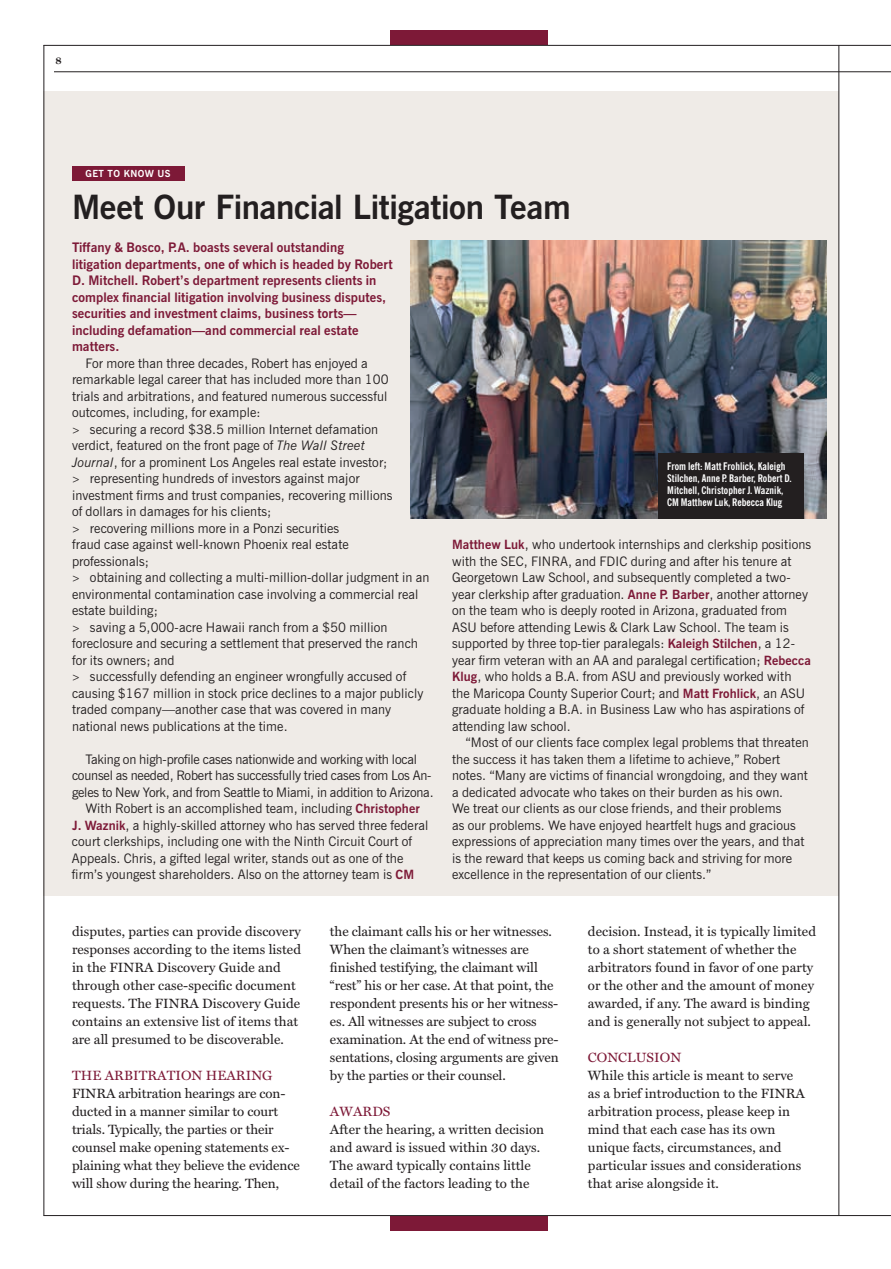
<style>
.page{position:relative;width:891px;height:1269px;background:#fff}
.page>*{position:absolute;margin:0;border:0;box-sizing:border-box;transform-origin:0 0}
.t1{font:700 33.45px "News Gothic BT";letter-spacing:-.015em;color:#231f20}
.t2{font:13.5px/18px "Miller Text";letter-spacing:.005em;color:#231f20}
.t3{font:13.5px "Miller Text";letter-spacing:.005em;color:#7d1937}
.t4{font:13.2px/16.5px "News Gothic BT";letter-spacing:.005em;color:#231f20}
.t5{font:700 13.2px/16.5px "News Gothic BT";letter-spacing:.005em;color:#7d1937}
.t6{font:13.2px "News Gothic BT";letter-spacing:-.015em;color:#231f20}
.t7{font:700 condensed 10.5px/12px "News Gothic BT";letter-spacing:.005em;color:#fff}
.t8{font:700 10.5px "Miller Text";color:#231f20}
.t9{font:700 9.75px "News Gothic BT";letter-spacing:.035em;color:#fff}
.s1{font-family:"Miller Text"}
.s2{font-style:italic}
.s3{font-weight:700;font-size:12.75px;color:#7d1937}
</style>
<div class="page">
<div style="left:44px;top:91px;width:795px;height:805px;background:#efebe7"></div>
<div style="left:390px;top:30px;width:158px;height:15px;background:#7d1937"></div>
<div style="left:390px;top:1216px;width:158px;height:15px;background:#7d1937"></div>
<hr style="left:44px;top:45px;width:847px;height:1px;background:#231f20">
<hr style="left:838px;top:45px;width:1px;height:1171px;background:#231f20">
<hr style="left:44px;top:45px;width:1px;height:1171px;background:#231f20">
<hr style="left:44px;top:1215px;width:847px;height:1px;background:#231f20">
<hr style="left:54px;top:72px;width:837px;height:1px;background:#231f20">
<img style="left:411px;top:240px;width:415px;height:279px">
<div style="left:72px;top:166px;width:112px;height:14px;background:#7d1937"></div>
<div style="left:658px;top:453px;width:146px;height:66px;background:#231f20"></div>
<p class="t8" style="left:56px;top:54px;width:8px">8</p>
<p class="t9" style="left:86px;top:167px;width:87px">GET TO KNOW US</p>
<h1 class="t1" style="left:72px;top:187px;width:500px">Meet Our Financial Litigation Team</h1>
<p class="t5" style="left:72px;top:239px;width:322px">Tiffany &amp; Bosco, P.A. boasts several outstanding litigation departments, one of which is headed by Robert D. Mitchell. Robert’s department represents clients in complex financial litigation involving business disputes, securities and investment claims, business torts— including defamation—and commercial real estate matters.</p>
<p class="t4" style="left:72px;top:355px;width:359px;text-indent:14px">For more than three decades, Robert has enjoyed a remarkable legal career that has included more than 100<br>trials and arbitrations, and featured numerous successful outcomes, including, for example:<br><span class="s1">&gt;</span> securing a record $38.5 million Internet defamation<br>verdict, featured on the front page of <span class="s2">The Wall Street<br>Journal</span>, for a prominent Los Angeles real estate investor;<br><span class="s1">&gt;</span> representing hundreds of investors against major<br>investment firms and trust companies, recovering millions<br>of dollars in damages for his clients;<br><span class="s1">&gt;</span> recovering millions more in a Ponzi securities<br>fraud case against well-known Phoenix real estate<br>professionals;<br><span class="s1">&gt;</span> obtaining and collecting a multi-million-dollar judgment in an environmental contamination case involving a commercial real estate building;<br><span class="s1">&gt;</span> saving a 5,000-acre Hawaii ranch from a $50 million foreclosure and securing a settlement that preserved the ranch for its owners; and<br><span class="s1">&gt;</span> successfully defending an engineer wrongfully accused of causing $167 million in stock price declines to a major publicly traded company—another case that was covered in many national news publications at the time.</p>
<p class="t6" style="left:86px;top:751px;width:333px">Taking on high-profile cases nationwide and working with local</p>
<p class="t6" style="left:72px;top:768px;width:361px">counsel as needed, Robert has successfully tried cases from Los An-</p>
<p class="t6" style="left:72px;top:784px;width:363px">geles to New York, and from Seattle to Miami, in addition to Arizona.</p>
<p class="t4" style="left:86px;top:800px;width:336px">With Robert is an accomplished team, including <span class="s3">Christopher</span></p>
<p class="t4" style="left:72px;top:817px;width:358px"><span class="s3">J. Waznik</span>, a highly-skilled attorney who has served three federal</p>
<p class="t4" style="left:72px;top:833px;width:342px">court clerkships, including one with the Ninth Circuit Court of</p>
<p class="t4" style="left:72px;top:850px;width:333px">Appeals. Chris, a gifted legal writer, stands out as one of the</p>
<p class="t4" style="left:72px;top:866px;width:344px">firm’s youngest shareholders. Also on the attorney team is <span class="s3">CM</span></p>
<p class="t7" style="left:667px;top:460px;width:126px">From left: Matt Frohlick, Kaleigh Stilchen, Anne P. Barber, Robert D.<br>Mitchell, Christopher J. Waznik, CM Matthew Luk, Rebecca Klug</p>
<p class="t4" style="left:452px;top:536px;width:361px"><span class="s3">Matthew Luk</span>, who undertook internships and clerkship positions with the SEC, FINRA, and FDIC during and after his tenure at Georgetown Law School, and subsequently completed a two&shy;year clerkship after graduation. <span class="s3">Anne P. Barber</span>, another attorney on the team who is deeply rooted in Arizona, graduated from ASU before attending Lewis &amp; Clark Law School. The team is supported by three top-tier paralegals: <span class="s3">Kaleigh Stilchen</span>, a 12- year firm veteran with an AA and paralegal certification; <span class="s3">Rebecca Klug</span>, who holds a B.A. from ASU and previously worked with the Maricopa County Superior Court; and <span class="s3">Matt Frohlick</span>, an ASU graduate holding a B.A. in Business Law who has aspirations of attending law school.</p>
<p class="t4" style="left:452px;top:734px;width:358px;text-indent:14px">“Most of our clients face complex legal problems that threaten the success it has taken them a lifetime to achieve,” Robert notes. “Many are victims of financial wrongdoing, and they want a dedicated advocate who takes on their burden as his own.<br>We treat our clients as our close friends, and their problems<br>as our problems. We have enjoyed heartfelt hugs and gracious expressions of appreciation many times over the years, and that is the reward that keeps us coming back and striving for more excellence in the representation of our clients.”</p>
<p class="t2" style="left:72px;top:923px;width:231px">disputes, parties can provide discovery responses according to the items listed in the FINRA Discovery Guide and through other case-specific document requests. The FINRA Discovery Guide contains an extensive list of items that are all presumed to be discoverable.</p>
<p class="t3" style="left:72px;top:1068px;width:202px">THE ARBITRATION HEARING</p>
<p class="t2" style="left:72px;top:1085px;width:229px">FINRA arbitration hearings are con&shy;ducted in a manner similar to court trials. Typically, the parties or their counsel make opening statements ex&shy;plaining what they believe the evidence will show during the hearing. Then,</p>
<p class="t2" style="left:330px;top:923px;width:230px">the claimant calls his or her witnesses.<br>When the claimant’s witnesses are finished testifying, the claimant will “rest” his or her case. At that point, the respondent presents his or her witness&shy;es. All witnesses are subject to cross examination. At the end of witness pre&shy;sentations, closing arguments are given by the parties or their counsel.</p>
<p class="t3" style="left:330px;top:1104px;width:62px">AWARDS</p>
<p class="t2" style="left:330px;top:1121px;width:216px">After the hearing, a written decision and award is issued within 30 days.<br>The award typically contains little detail of the factors leading to the</p>
<p class="t2" style="left:588px;top:923px;width:230px">decision. Instead, it is typically limited to a short statement of whether the arbitrators found in favor of one party or the other and the amount of money awarded, if any. The award is binding and is generally not subject to appeal.</p>
<p class="t3" style="left:588px;top:1049px;width:95px">CONCLUSION</p>
<p class="t2" style="left:588px;top:1067px;width:218px">While this article is meant to serve as a brief introduction to the FINRA arbitration process, please keep in mind that each case has its own unique facts, circumstances, and particular issues and considerations that arise alongside it.</p>
</div>
